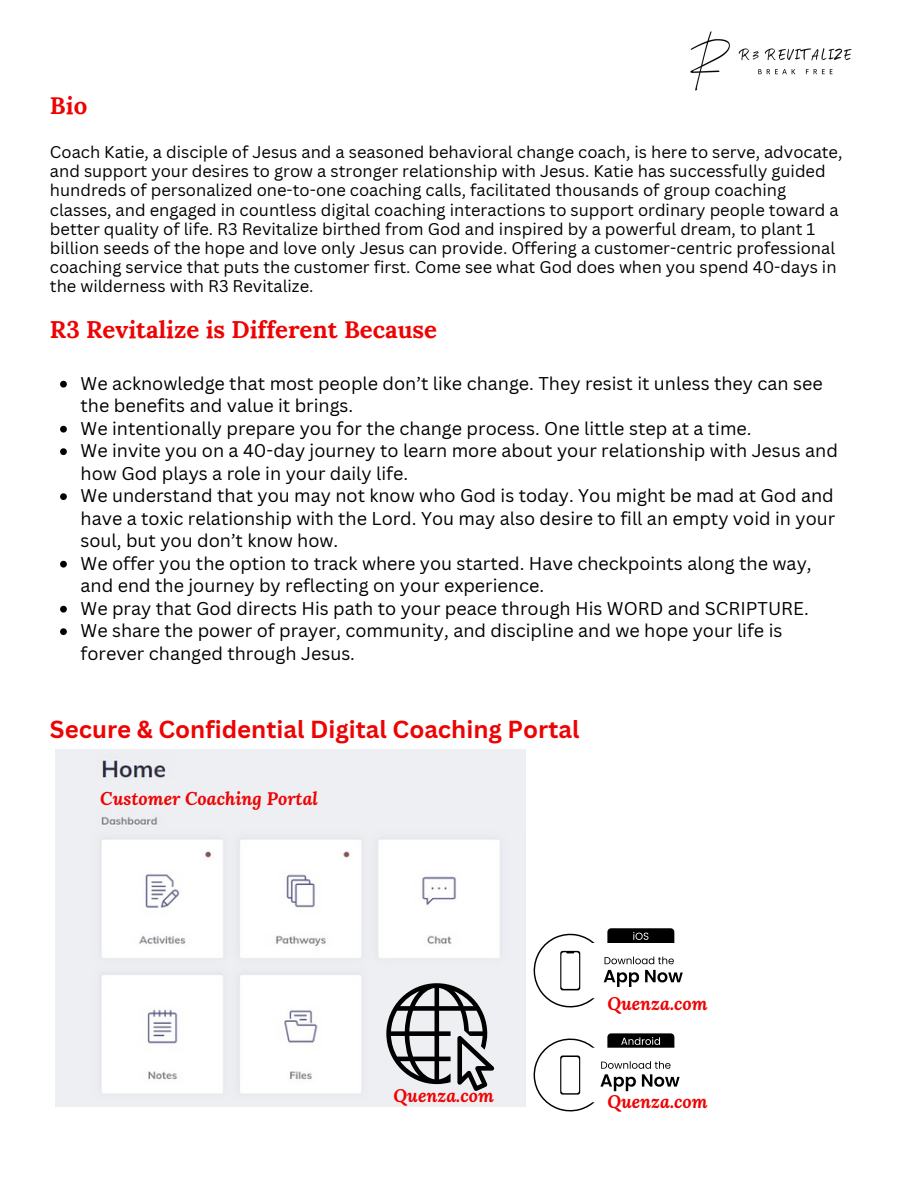
<style>
.page{position:relative;width:918px;height:1188px;background:#fff}
.page>*{position:absolute;margin:0;border:0;box-sizing:border-box;transform-origin:0 0}
.t1{font:700 24px "Canva Sans";color:#ee0303}
.t2{font:700 24px "Lora";color:#ee0303}
.t3{font:18px/22.5px "Canva Sans";color:#000}
.t4{font:italic 700 18px "Lora";color:#ee0303}
.t5{font:16.5px/19.2px "Canva Sans";color:#000}
</style>
<div class="page">
<svg style="left:60px;top:381px;width:7px;height:7px"></svg>
<svg style="left:60px;top:426px;width:7px;height:7px"></svg>
<svg style="left:60px;top:448px;width:7px;height:7px"></svg>
<svg style="left:60px;top:493px;width:7px;height:7px"></svg>
<svg style="left:60px;top:561px;width:7px;height:7px"></svg>
<svg style="left:60px;top:606px;width:7px;height:7px"></svg>
<svg style="left:60px;top:628px;width:7px;height:7px"></svg>
<img style="left:690px;top:31px;width:162px;height:60px">
<img style="left:56px;top:750px;width:469px;height:356px">
<svg style="left:533px;top:928px;width:150px;height:80px"></svg>
<svg style="left:533px;top:1033px;width:147px;height:79px"></svg>
<svg style="left:386px;top:983px;width:108px;height:108px;background:#a0a1a3"></svg>
<p class="t2" style="left:50px;top:90px;width:39px">Bio</p>
<p class="t5" style="left:50px;top:142px;width:794px">Coach Katie, a disciple of Jesus and a seasoned behavioral change coach, is here to serve, advocate, and support your desires to grow a stronger relationship with Jesus. Katie has successfully guided hundreds of personalized one-to-one coaching calls, facilitated thousands of group coaching classes, and engaged in countless digital coaching interactions to support ordinary people toward a better quality of life. R3 Revitalize birthed from God and inspired by a powerful dream, to plant 1 billion seeds of the hope and love only Jesus can provide. Offering a customer-centric professional coaching service that puts the customer first. Come see what God does when you spend 40-days in the wilderness with R3 Revitalize.</p>
<p class="t2" style="left:50px;top:314px;width:389px">R3 Revitalize is Different Because</p>
<h1 class="t3" style="left:81px;top:372px;width:744px">We acknowledge that most people don’t like change. They resist it unless they can see the benefits and value it brings.</h1>
<p class="t3" style="left:81px;top:417px;width:673px">We intentionally prepare you for the change process. One little step at a time.</p>
<h1 class="t3" style="left:81px;top:439px;width:759px">We invite you on a 40-day journey to learn more about your relationship with Jesus and how God plays a role in your daily life.</h1>
<p class="t3" style="left:81px;top:484px;width:756px;text-align:justify">We understand that you may not know who God is today. You might be mad at God and have a toxic relationship with the Lord. You may also desire to fill an empty void in your soul, but you don’t know how.</p>
<p class="t3" style="left:81px;top:552px;width:733px">We offer you the option to track where you started. Have checkpoints along the way, and end the journey by reflecting on your experience.</p>
<p class="t3" style="left:81px;top:597px;width:730px">We pray that God directs His path to your peace through His WORD and SCRIPTURE.</p>
<p class="t3" style="left:81px;top:619px;width:703px">We share the power of prayer, community, and discipline and we hope your life is forever changed through Jesus.</p>
<p class="t1" style="left:50px;top:713px;width:531px">Secure &amp; Confidential Digital Coaching Portal</p>
<h2 class="t4" style="left:100px;top:787px;width:219px">Customer Coaching Portal</h2>
<p class="t4" style="left:394px;top:1084px;width:102px">Quenza.com</p>
<h2 class="t4" style="left:607px;top:991px;width:102px">Quenza.com</h2>
<p class="t4" style="left:607px;top:1090px;width:102px">Quenza.com</p>
</div>
